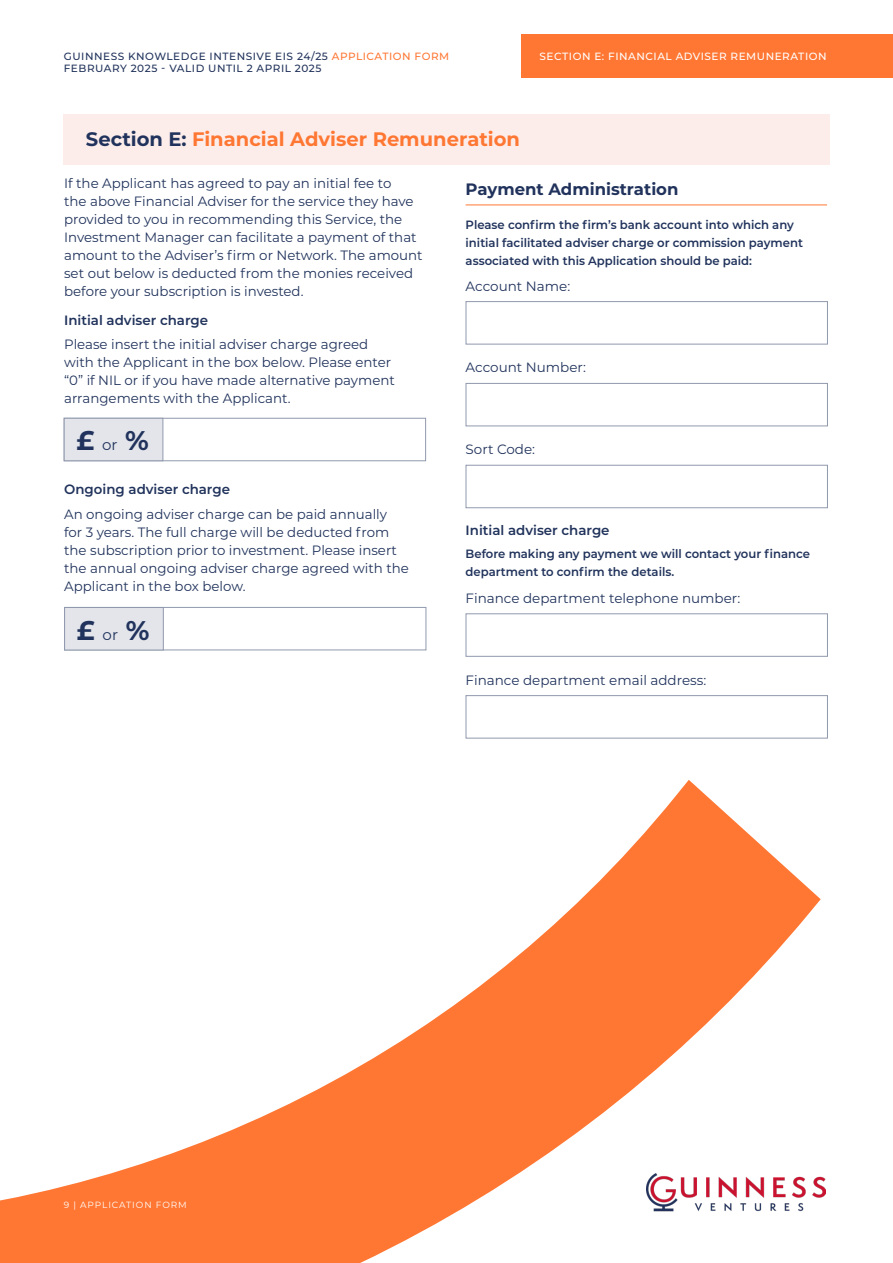
<style>
.page{position:relative;width:893px;height:1263px;background:#fff}
.page>*{position:absolute;margin:0;border:0;box-sizing:border-box;transform-origin:0 0}
.t1{font:700 27px "Montserrat";color:#21335c}
.t2{font:700 19.5px "Montserrat";color:#f73}
.t3{font:700 16.5px "Montserrat";color:#21335c}
.t4{font:13.5px/18px "Montserrat";color:#21335c}
.t5{font:600 13.5px "Montserrat";color:#21335c}
.t6{font:600 12px/18px "Montserrat";color:#21335c}
.t7{font:500 10.5px/12.6px "Montserrat";letter-spacing:.05em;color:#22335b}
.t8{font:500 10.5px "Montserrat";letter-spacing:.05em;color:#fff}
.t9{font:9px "Montserrat";letter-spacing:.1em;color:#fff}
.s1{color:#21335c}
.s2{color:#f73}
.s3{font-weight:400;font-size:15px}
</style>
<div class="page">
<img style="left:821px;top:1177px;width:5px;height:21px">
<svg style="left:0;top:695px;width:821px;height:568px"></svg>
<div style="left:63px;top:114px;width:767px;height:51px;background:#fcedeb"></div>
<div style="left:64px;top:418px;width:362px;height:43px;border:1px solid #9099ad"></div>
<div style="left:522px;top:34px;width:371px;height:43px;background:#f73"></div>
<div style="left:64px;top:418px;width:99px;height:43px;background:#e3e5eb;border:1px solid #9099ad"></div>
<div style="left:466px;top:301px;width:362px;height:43px;border:1px solid #9099ad"></div>
<div style="left:466px;top:383px;width:362px;height:43px;border:1px solid #9099ad"></div>
<div style="left:466px;top:465px;width:362px;height:43px;border:1px solid #9099ad"></div>
<hr style="left:466px;top:205px;width:361px;height:1px;background:#f73">
<div style="left:466px;top:613px;width:362px;height:44px;border:1px solid #9099ad"></div>
<div style="left:466px;top:695px;width:362px;height:43px;border:1px solid #9099ad"></div>
<div style="left:64px;top:607px;width:362px;height:43px;border:1px solid #9099ad"></div>
<div style="left:64px;top:607px;width:100px;height:43px;background:#e3e5eb;border:1px solid #9099ad"></div>
<p class="t7" style="left:64px;top:49px;width:387px"><span class="s1">GUINNESS KNOWLEDGE</span> INTENSIVE EIS 24/25 <span class="s2">APPLICATION FORM<br></span>FEBRUARY 2025 - VALID UNTIL 2 APRIL 2025</p>
<p class="t8" style="left:540px;top:48px;width:289px">SECTION E: FINANCIAL ADVISER REMUNERATION</p>
<h2 class="t2" style="left:86px;top:125px;width:435px"><span class="s1">Section E:</span> Financial Adviser Remuneration</h2>
<p class="t4" style="left:64px;top:174px;width:360px">If the Applicant has agreed to pay an initial fee to<br>the above Financial Adviser for the service they have provided to you in recommending this Service, the Investment Manager can facilitate a payment of that amount to the Adviser’s firm or Network. The amount set out below is deducted from the monies received before your subscription is invested.</p>
<p class="t5" style="left:64px;top:311px;width:145px">Initial adviser charge</p>
<p class="t4" style="left:64px;top:335px;width:332px">Please insert the initial adviser charge agreed with the Applicant in the box below. Please enter “0” if NIL or if you have made alternative payment arrangements with the Applicant.</p>
<p class="t3" style="left:466px;top:177px;width:214px">Payment Administration</p>
<p class="t6" style="left:466px;top:215px;width:339px">Please confirm the firm’s bank account into which any initial facilitated adviser charge or commission payment associated with this Application should be paid:</p>
<p class="t4" style="left:466px;top:276px;width:106px">Account Name:</p>
<p class="t4" style="left:466px;top:358px;width:122px">Account Number:</p>
<h1 class="t1" style="left:77px;top:421px;width:74px">£ <span class="s3">or</span> %</h1>
<p class="t5" style="left:64px;top:480px;width:167px">Ongoing adviser charge</p>
<p class="t4" style="left:64px;top:504px;width:346px">An ongoing adviser charge can be paid annually<br>for 3 years. The full charge will be deducted from the subscription prior to investment. Please insert the annual ongoing adviser charge agreed with the Applicant in the box below.</p>
<h1 class="t1" style="left:77px;top:610px;width:74px">£ <span class="s3">or</span> %</h1>
<p class="t4" style="left:466px;top:440px;width:71px">Sort Code:</p>
<p class="t5" style="left:466px;top:520px;width:145px">Initial adviser charge</p>
<p class="t6" style="left:466px;top:544px;width:346px">Before making any payment we will contact your finance department to confirm the details.</p>
<p class="t4" style="left:466px;top:588px;width:276px">Finance department telephone number:</p>
<p class="t4" style="left:466px;top:670px;width:242px">Finance department email address:</p>
<p class="t9" style="left:64px;top:1198px;width:124px">9 | APPLICATION FORM</p>
</div>
